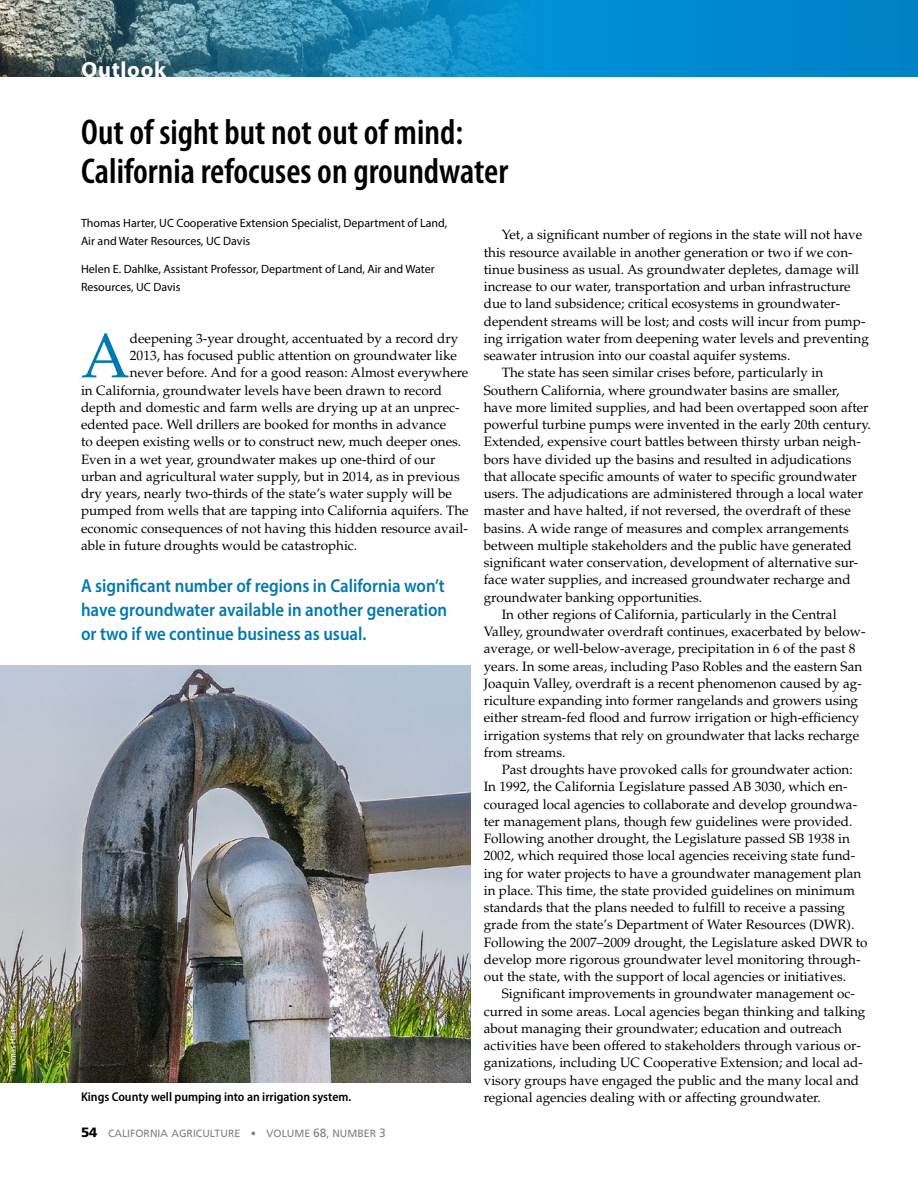
<style>
.page{position:relative;width:918px;height:1188px;background:#fff}
.page>*{position:absolute;margin:0;border:0;box-sizing:border-box;transform-origin:0 0}
.t1{font:62.85px "Palatino LT Std";color:#0079af}
.t2{font:600 condensed 36px/39px "Myriad Pro";color:#000}
.t3{font:700 22.2px "Myriad Pro";letter-spacing:.03em;color:#fff}
.t4{font:600 18.75px/24px "Myriad Pro";color:#0079af;scale:.9 1}
.t5{font:13.5px "Palatino LT Std";color:#000}
.t6{font:600 semi-condensed 12.75px "Myriad Pro";color:#000}
.t7{font:12px/18px "Myriad Pro";color:#000}
.t8{font:10.5px "Frutiger LT Std";color:#7e817b}
.t9{font:semi-condensed 9px "Myriad Pro";color:#fff}
.s1{font-weight:900;font-size:13.5px;color:#000}
.s2{font-size:12px}
</style>
<div class="page">
<img style="left:0;top:665px;width:470px;height:417px">
<div style="left:9px;top:1022px;width:10px;height:53px;background:#000;opacity:.45"></div>
<div style="left:0;top:0;width:918px;height:77px;background:#0087cd"></div>
<div style="left:45px;top:0;width:551px;height:77px;background:#0090d5"></div>
<img style="left:0;top:0;width:515px;height:77px">
<p class="t9" style="left:7px;top:1072px;width:51px;rotate:-90deg">Thomas Harter</p>
<h3 class="t3" style="left:81px;top:55px;width:86px">Outlook</h3>
<h2 class="t2" style="left:81px;top:113px;width:429px">Out of sight but not out of mind:<br>California refocuses on groundwater</h2>
<p class="t7" style="left:81px;top:214px;width:368px">Thomas Harter, UC Cooperative Extension Specialist, Department of Land,<br>Air and Water Resources, UC Davis</p>
<p class="t7" style="left:81px;top:259px;width:355px">Helen E. Dahlke, Assistant Professor, Department of Land, Air and Water<br>Resources, UC Davis</p>
<p class="t5" style="left:502px;top:227px;width:362px">Yet, a significant number of regions in the state will not have</p>
<p class="t5" style="left:484px;top:244px;width:370px">this resource available in another generation or two if we con-</p>
<p class="t5" style="left:484px;top:261px;width:377px">tinue business as usual. As groundwater depletes, damage will</p>
<p class="t5" style="left:484px;top:279px;width:369px">increase to our water, transportation and urban infrastructure</p>
<p class="t5" style="left:484px;top:296px;width:358px">due to land subsidence; critical ecosystems in groundwater-</p>
<p class="t5" style="left:484px;top:313px;width:383px">dependent streams will be lost; and costs will incur from pump-</p>
<p class="t5" style="left:484px;top:330px;width:387px">ing irrigation water from deepening water levels and preventing</p>
<p class="t5" style="left:484px;top:348px;width:308px">seawater intrusion into our coastal aquifer systems.</p>
<p class="t5" style="left:502px;top:365px;width:323px">The state has seen similar crises before, particularly in</p>
<p class="t5" style="left:484px;top:382px;width:357px">Southern California, where groundwater basins are smaller,</p>
<p class="t5" style="left:484px;top:399px;width:386px">have more limited supplies, and had been overtapped soon after</p>
<p class="t5" style="left:484px;top:417px;width:389px">powerful turbine pumps were invented in the early 20th century.</p>
<p class="t5" style="left:484px;top:434px;width:379px">Extended, expensive court battles between thirsty urban neigh-</p>
<p class="t5" style="left:484px;top:451px;width:369px">bors have divided up the basins and resulted in adjudications</p>
<p class="t5" style="left:484px;top:468px;width:375px">that allocate specific amounts of water to specific groundwater</p>
<p class="t5" style="left:484px;top:486px;width:381px">users. The adjudications are administered through a local water</p>
<p class="t5" style="left:484px;top:503px;width:369px">master and have halted, if not reversed, the overdraft of these</p>
<p class="t5" style="left:484px;top:520px;width:367px">basins. A wide range of measures and complex arrangements</p>
<p class="t5" style="left:484px;top:537px;width:369px">between multiple stakeholders and the public have generated</p>
<p class="t5" style="left:484px;top:555px;width:376px">significant water conservation, development of alternative sur-</p>
<p class="t5" style="left:484px;top:572px;width:368px">face water supplies, and increased groundwater recharge and</p>
<p class="t5" style="left:484px;top:589px;width:220px">groundwater banking opportunities.</p>
<p class="t5" style="left:502px;top:606px;width:336px">In other regions of California, particularly in the Central</p>
<p class="t5" style="left:484px;top:624px;width:383px">Valley, groundwater overdraft continues, exacerbated by below-</p>
<p class="t5" style="left:484px;top:641px;width:373px">average, or well-below-average, precipitation in 6 of the past 8</p>
<p class="t5" style="left:484px;top:658px;width:380px">years. In some areas, including Paso Robles and the eastern San</p>
<p class="t5" style="left:484px;top:675px;width:380px">Joaquin Valley, overdraft is a recent phenomenon caused by ag-</p>
<p class="t5" style="left:484px;top:693px;width:376px">riculture expanding into former rangelands and growers using</p>
<p class="t5" style="left:484px;top:710px;width:377px">either stream-fed flood and furrow irrigation or high-efficiency</p>
<p class="t5" style="left:484px;top:727px;width:377px">irrigation systems that rely on groundwater that lacks recharge</p>
<p class="t5" style="left:484px;top:744px;width:83px">from streams.</p>
<p class="t5" style="left:502px;top:762px;width:353px">Past droughts have provoked calls for groundwater action:</p>
<p class="t5" style="left:484px;top:779px;width:365px">In 1992, the California Legislature passed AB 3030, which en-</p>
<p class="t5" style="left:484px;top:796px;width:375px">couraged local agencies to collaborate and develop groundwa-</p>
<p class="t5" style="left:484px;top:813px;width:370px">ter management plans, though few guidelines were provided.</p>
<p class="t5" style="left:484px;top:831px;width:368px">Following another drought, the Legislature passed SB 1938 in</p>
<p class="t5" style="left:484px;top:848px;width:373px">2002, which required those local agencies receiving state fund-</p>
<p class="t5" style="left:484px;top:865px;width:379px">ing for water projects to have a groundwater management plan</p>
<p class="t5" style="left:484px;top:882px;width:373px">in place. This time, the state provided guidelines on minimum</p>
<p class="t5" style="left:484px;top:900px;width:363px">standards that the plans needed to fulfill to receive a passing</p>
<p class="t5" style="left:484px;top:917px;width:372px">grade from the state’s Department of Water Resources (DWR).</p>
<p class="t5" style="left:484px;top:934px;width:385px">Following the 2007–2009 drought, the Legislature asked DWR to</p>
<p class="t5" style="left:484px;top:951px;width:378px">develop more rigorous groundwater level monitoring through-</p>
<p class="t5" style="left:484px;top:969px;width:364px">out the state, with the support of local agencies or initiatives.</p>
<p class="t5" style="left:502px;top:986px;width:355px">Significant improvements in groundwater management oc-</p>
<p class="t5" style="left:484px;top:1003px;width:383px">curred in some areas. Local agencies began thinking and talking</p>
<p class="t5" style="left:484px;top:1020px;width:360px">about managing their groundwater; education and outreach</p>
<p class="t5" style="left:484px;top:1038px;width:379px">activities have been offered to stakeholders through various or-</p>
<p class="t5" style="left:484px;top:1055px;width:381px">ganizations, including UC Cooperative Extension; and local ad-</p>
<p class="t5" style="left:484px;top:1072px;width:377px">visory groups have engaged the public and the many local and</p>
<p class="t5" style="left:484px;top:1089px;width:339px">regional agencies dealing with or affecting groundwater.</p>
<h1 class="t1" style="left:81px;top:319px;width:50px">A</h1>
<p class="t5" style="left:130px;top:330px;width:330px">deepening 3-year drought, accentuated by a record dry</p>
<p class="t5" style="left:130px;top:347px;width:329px">2013, has focused public attention on groundwater like</p>
<p class="t5" style="left:130px;top:365px;width:340px">never before. And for a good reason: Almost everywhere</p>
<p class="t5" style="left:81px;top:382px;width:363px">in California, groundwater levels have been drawn to record</p>
<p class="t5" style="left:81px;top:399px;width:380px">depth and domestic and farm wells are drying up at an unprec-</p>
<p class="t5" style="left:81px;top:417px;width:367px">edented pace. Well drillers are booked for months in advance</p>
<p class="t5" style="left:81px;top:434px;width:382px">to deepen existing wells or to construct new, much deeper ones.</p>
<p class="t5" style="left:81px;top:451px;width:356px">Even in a wet year, groundwater makes up one-third of our</p>
<p class="t5" style="left:81px;top:468px;width:380px">urban and agricultural water supply, but in 2014, as in previous</p>
<p class="t5" style="left:81px;top:486px;width:373px">dry years, nearly two-thirds of the state’s water supply will be</p>
<p class="t5" style="left:81px;top:503px;width:389px">pumped from wells that are tapping into California aquifers. The</p>
<p class="t5" style="left:81px;top:520px;width:388px">economic consequences of not having this hidden resource avail-</p>
<p class="t5" style="left:81px;top:537px;width:278px">able in future droughts would be catastrophic.</p>
<h3 class="t4" style="left:81px;top:573px;width:408px">A significant number of regions in California won’t have groundwater available in another generation or two if we continue business as usual.</h3>
<p class="t6" style="left:81px;top:1089px;width:272px">Kings County well pumping into an irrigation system.</p>
<p class="t8" style="left:81px;top:1128px;width:306px"><span class="s1">54</span> CALIFORNIA AGRICULTURE • VOLUME <span class="s2">68</span>, NUMBER <span class="s2">3</span></p>
</div>
